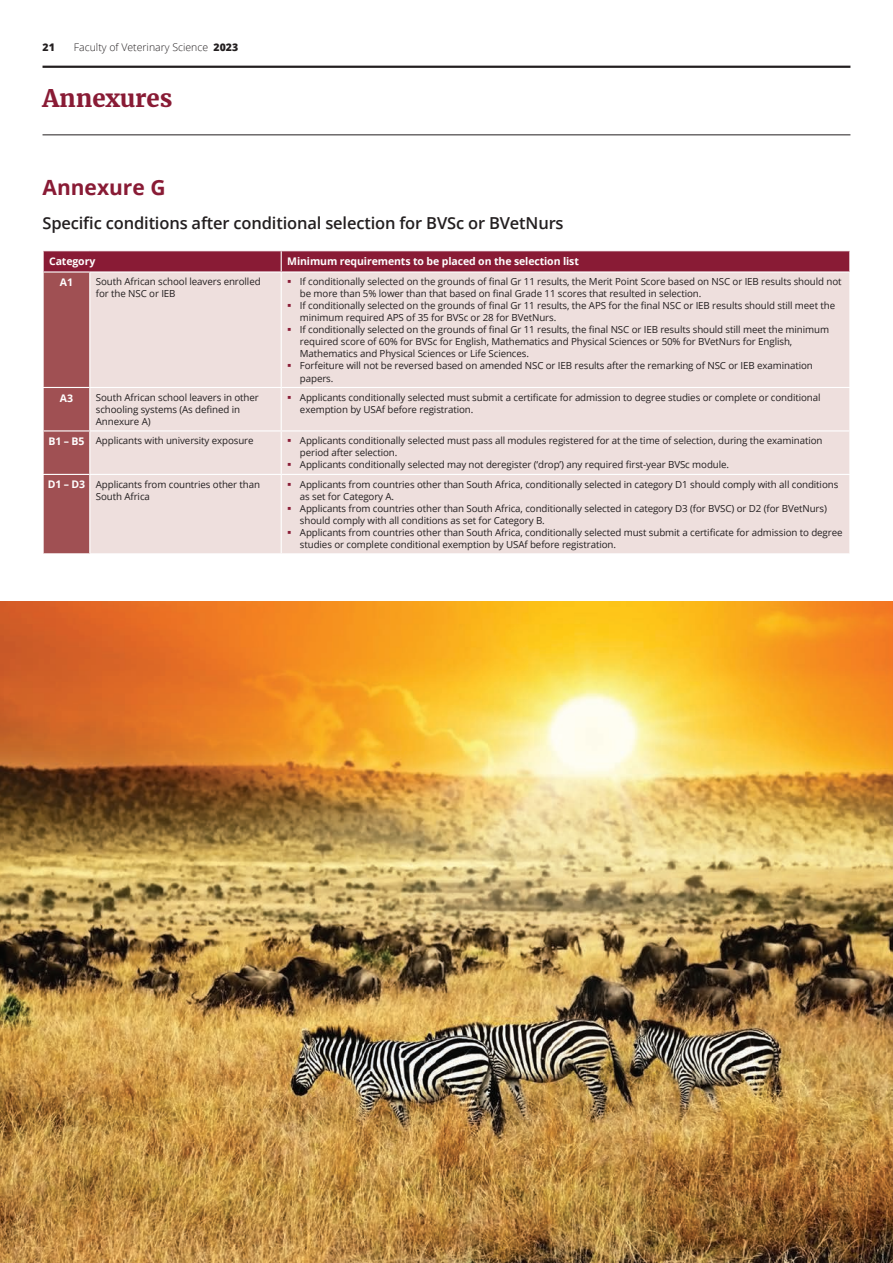
<style>
.page{position:relative;width:893px;height:1263px;background:#fff}
.page>*{position:absolute;margin:0;border:0;box-sizing:border-box;transform-origin:0 0}
.t1{font:700 24px "Merriweather";letter-spacing:-.005em;color:#891b35}
.t2{font:700 21px "Open Sans";color:#891b35}
.t3{font:600 16.5px "Open Sans";letter-spacing:-.01em;color:#231f20}
.t4{font:700 10.5px "Open Sans";letter-spacing:-.01em;color:#fff}
.t5{font:300 10.5px "Open Sans";color:#231f20}
.t6{font:800 10.5px "Open Sans";color:#231f20}
.t7{font:9.75px/12px "Open Sans";letter-spacing:-.01em;color:#231f20}
.s1{font-weight:800}
.s2{font-weight:700;font-size:10.5px;color:#fff}
</style>
<div class="page">
<hr style="left:43px;top:66px;width:807px;height:2px;background:#231f20">
<hr style="left:43px;top:134px;width:807px;height:1px;background:#231f20">
<img style="left:0;top:602px;width:893px;height:661px">
<svg style="left:43px;top:251px;width:807px;height:303px;background:#e3cbcb"></svg>
<p class="t6" style="left:43px;top:39px;width:14px">21</p>
<p class="t5" style="left:74px;top:40px;width:166px">Faculty of Veterinary Science <span class="s1">2023</span></p>
<h1 class="t1" style="left:43px;top:83px;width:131px">Annexures</h1>
<h2 class="t2" style="left:43px;top:172px;width:125px">Annexure G</h2>
<h3 class="t3" style="left:43px;top:212px;width:523px">Specific conditions after conditional selection for BVSc or BVetNurs</h3>
<p class="t4" style="left:49px;top:254px;width:48px">Category</p>
<p class="t4" style="left:287px;top:254px;width:293px">Minimum requirements to be placed on the selection list</p>
<p class="t4" style="left:60px;top:275px;width:15px">A1</p>
<p class="t7" style="left:96px;top:276px;width:166px">South African school leavers enrolled for the NSC or IEB</p>
<p class="t7" style="left:300px;top:276px;width:543px">If conditionally selected on the grounds of final Gr 11 results, the Merit Point Score based on NSC or IEB results should not be more than 5% lower than that based on final Grade 11 scores that resulted in selection.<br>If conditionally selected on the grounds of final Gr 11 results, the APS for the final NSC or IEB results should still meet the minimum required APS of 35 for BVSc or 28 for BVetNurs.<br>If conditionally selected on the grounds of final Gr 11 results, the final NSC or IEB results should still meet the minimum required score of 60% for BVSc for English, Mathematics and Physical Sciences or 50% for BVetNurs for English, Mathematics and Physical Sciences or Life Sciences.<br>Forfeiture will not be reversed based on amended NSC or IEB results after the remarking of NSC or IEB examination papers.</p>
<p class="t4" style="left:60px;top:390px;width:15px">A3</p>
<p class="t7" style="left:96px;top:391px;width:164px">South African school leavers in other schooling systems (As defined in<br>Annexure A)</p>
<p class="t7" style="left:300px;top:391px;width:522px">Applicants conditionally selected must submit a certificate for admission to degree studies or complete or conditional exemption by USAf before registration.</p>
<p class="t7" style="left:48px;top:435px;width:207px"><span class="s2">B1 – B5</span> Applicants with university exposure</p>
<p class="t7" style="left:300px;top:435px;width:524px">Applicants conditionally selected must pass all modules registered for at the time of selection, during the examination period after selection.<br>Applicants conditionally selected may not deregister (‘drop’) any required first-year BVSc module.</p>
<p class="t7" style="left:96px;top:478px;width:166px;text-indent:-48px"><span class="s2">D1 – D3</span> Applicants from countries other than<br>South Africa</p>
<p class="t7" style="left:300px;top:478px;width:544px">Applicants from countries other than South Africa, conditionally selected in category D1 should comply with all conditions as set for Category A.<br>Applicants from countries other than South Africa, conditionally selected in category D3 (for BVSC) or D2 (for BVetNurs) should comply with all conditions as set for Category B.<br>Applicants from countries other than South Africa, conditionally selected must submit a certificate for admission to degree studies or complete conditional exemption by USAf before registration.</p>
</div>
